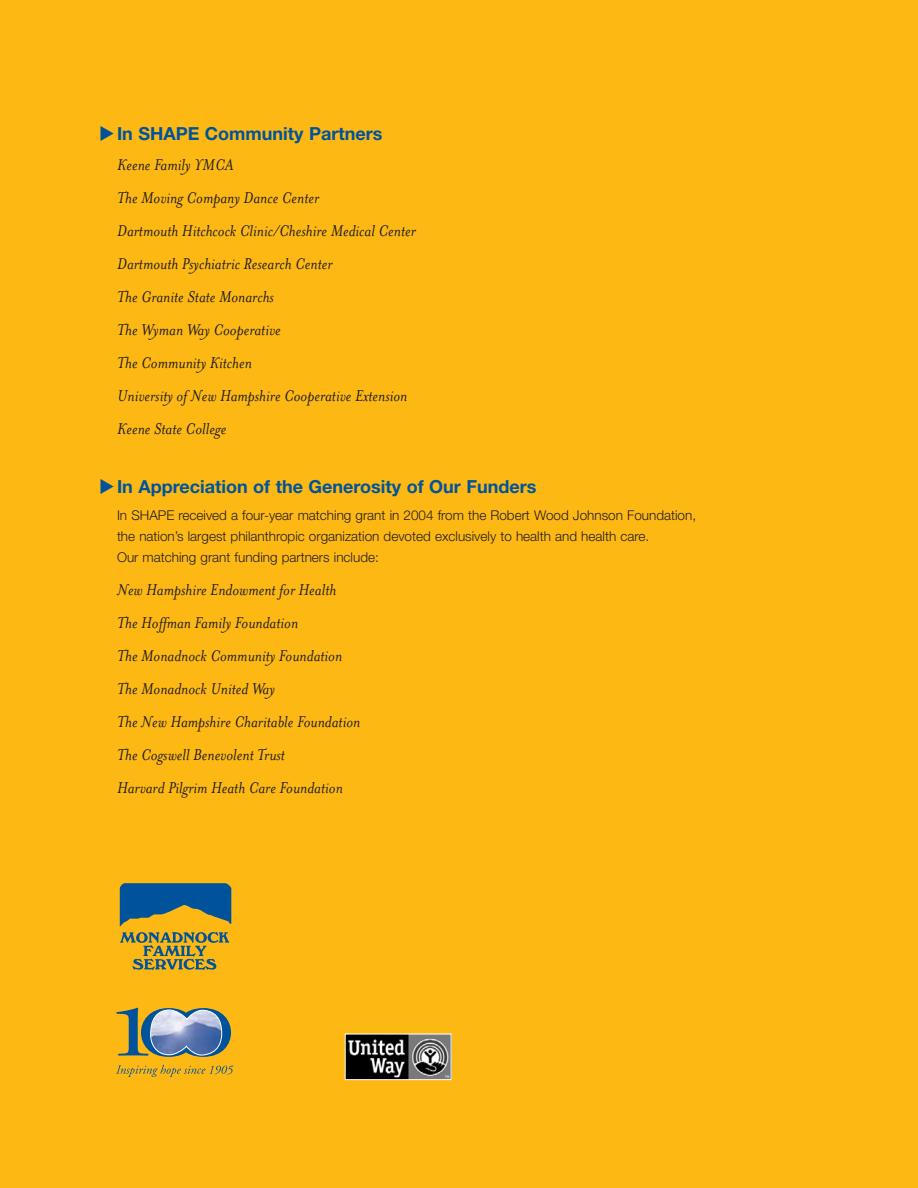
<style>
.page{position:relative;width:918px;height:1188px;background:#fdb813}
.page>*{position:absolute;margin:0;border:0;box-sizing:border-box;transform-origin:0 0}
.t1{font:italic 18px/33px "Mrs Eaves";color:#231f20}
.t2{font:700 18px "Helvetica Neue";color:#00539b}
.t3{font:300 13.5px/21px "Helvetica Neue";color:#231f20}
</style>
<div class="page">
<img style="left:347px;top:1036px;width:103px;height:42px">
<div style="left:345px;top:1034px;width:107px;height:46px;border:1px solid #fff"></div>
<svg style="left:120px;top:883px;width:111px;height:87px"></svg>
<svg style="left:116px;top:1065px;width:117px;height:12px"></svg>
<svg style="left:116px;top:1008px;width:115px;height:49px"></svg>
<p class="t2" style="left:117px;top:127px;width:267px">In SHAPE Community Partners</p>
<p class="t1" style="left:117px;top:147px;width:300px">Keene Family YMCA<br>The Moving Company Dance Center<br>Dartmouth Hitchcock Clinic/Cheshire Medical Center<br>Dartmouth Psychiatric Research Center<br>The Granite State Monarchs<br>The Wyman Way Cooperative<br>The Community Kitchen<br>University of New Hampshire Cooperative Extension<br>Keene State College</p>
<p class="t2" style="left:117px;top:480px;width:421px">In Appreciation of the Generosity of Our Funders</p>
<p class="t3" style="left:117px;top:506px;width:581px">In SHAPE received a four-year matching grant in 2004 from the Robert Wood Johnson Foundation, the nation’s largest philanthropic organization devoted exclusively to health and health care.<br>Our matching grant funding partners include:</p>
<p class="t1" style="left:117px;top:572px;width:245px">New Hampshire Endowment for Health The Hoffman Family Foundation<br>The Monadnock Community Foundation The Monadnock United Way<br>The New Hampshire Charitable Foundation The Cogswell Benevolent Trust<br>Harvard Pilgrim Heath Care Foundation</p>
</div>
